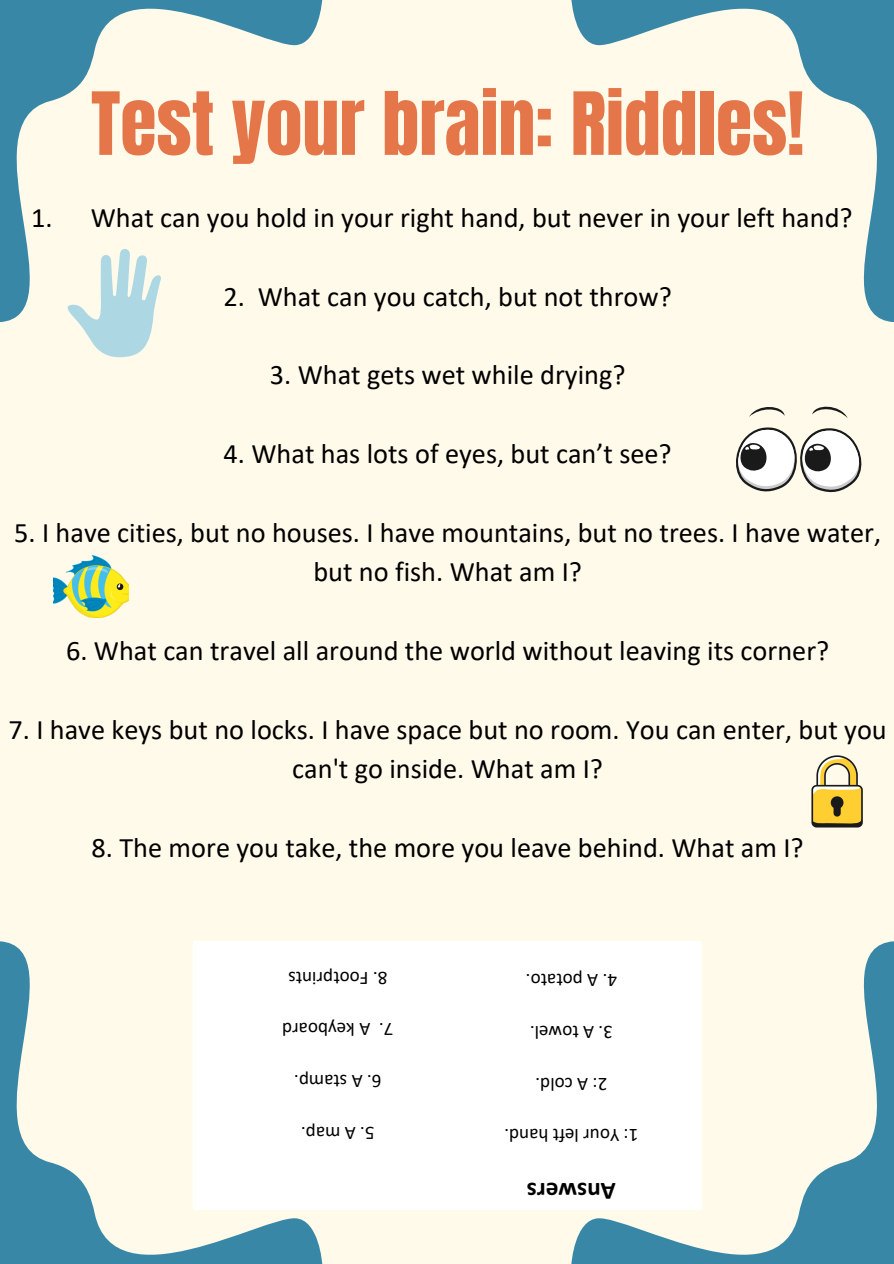
<style>
.page{position:relative;width:894px;height:1264px;background:#fff}
.page>*{position:absolute;margin:0;border:0;box-sizing:border-box;transform-origin:0 0}
.t1{font:73.95px "Anton";color:#e57649}
.t2{font:28.35px/39.3px "Calibri";color:#000;text-align:center}
.t3{font:700 25.2px "Calibri";color:#000}
.t4{font:19.2px "Calibri";color:#000}
</style>
<div class="page">
<div style="left:0;top:0;width:893px;height:1263px;background:#fffaea"></div>
<svg style="left:571px;top:0;width:322px;height:322px"></svg>
<svg style="left:0;top:0;width:322px;height:322px"></svg>
<svg style="left:571px;top:941px;width:322px;height:321px"></svg>
<svg style="left:0;top:941px;width:322px;height:321px"></svg>
<div style="left:193px;top:941px;width:508px;height:267px;background:#fff"></div>
<svg style="left:64px;top:249px;width:97px;height:108px"></svg>
<svg style="left:749px;top:407px;width:35px;height:10px"></svg>
<svg style="left:736px;top:427px;width:126px;height:66px"></svg>
<svg style="left:812px;top:406px;width:35px;height:12px"></svg>
<svg style="left:811px;top:755px;width:52px;height:72px"></svg>
<img style="left:53px;top:555px;width:76px;height:62px">
<h1 class="t1" style="left:91px;top:71px;width:714px">Test your brain: Riddles!</h1>
<p class="t2" style="left:31px;top:200px;width:822px">1. What can you hold in your right hand, but never in your left hand?</p>
<p class="t2" style="left:223px;top:279px;width:450px">2. What can you catch, but not throw?</p>
<p class="t2" style="left:270px;top:358px;width:357px">3. What gets wet while drying?</p>
<p class="t2" style="left:223px;top:436px;width:449px">4. What has lots of eyes, but can’t see?</p>
<p class="t2" style="left:14px;top:515px;width:868px">5. I have cities, but no houses. I have mountains, but no trees. I have water, but no fish. What am I?</p>
<p class="t2" style="left:66px;top:633px;width:764px">6. What can travel all around the world without leaving its corner?</p>
<p class="t2" style="left:9px;top:712px;width:879px">7. I have keys but no locks. I have space but no room. You can enter, but you can't go inside. What am I?</p>
<p class="t2" style="left:92px;top:830px;width:713px">8. The more you take, the more you leave behind. What am I?</p>
<p class="t4" style="left:387px;top:986px;width:101px;rotate:-180deg">8. Footprints</p>
<p class="t4" style="left:617px;top:988px;width:93px;rotate:-180deg">4. A potato.</p>
<p class="t4" style="left:370px;top:1037px;width:90px;rotate:-180deg">A keyboard</p>
<p class="t4" style="left:393px;top:1037px;width:16px;rotate:-180deg">7.</p>
<p class="t4" style="left:612px;top:1040px;width:85px;rotate:-180deg">3. A towel.</p>
<p class="t4" style="left:381px;top:1089px;width:89px;rotate:-180deg">6. A stamp.</p>
<p class="t4" style="left:607px;top:1091px;width:73px;rotate:-180deg">2: A cold.</p>
<p class="t4" style="left:374px;top:1141px;width:75px;rotate:-180deg">5. A map.</p>
<p class="t4" style="left:638px;top:1143px;width:136px;rotate:-180deg">1: Your left hand.</p>
<p class="t3" style="left:615px;top:1202px;width:91px;rotate:-180deg">A wsn sre</p>
</div>
